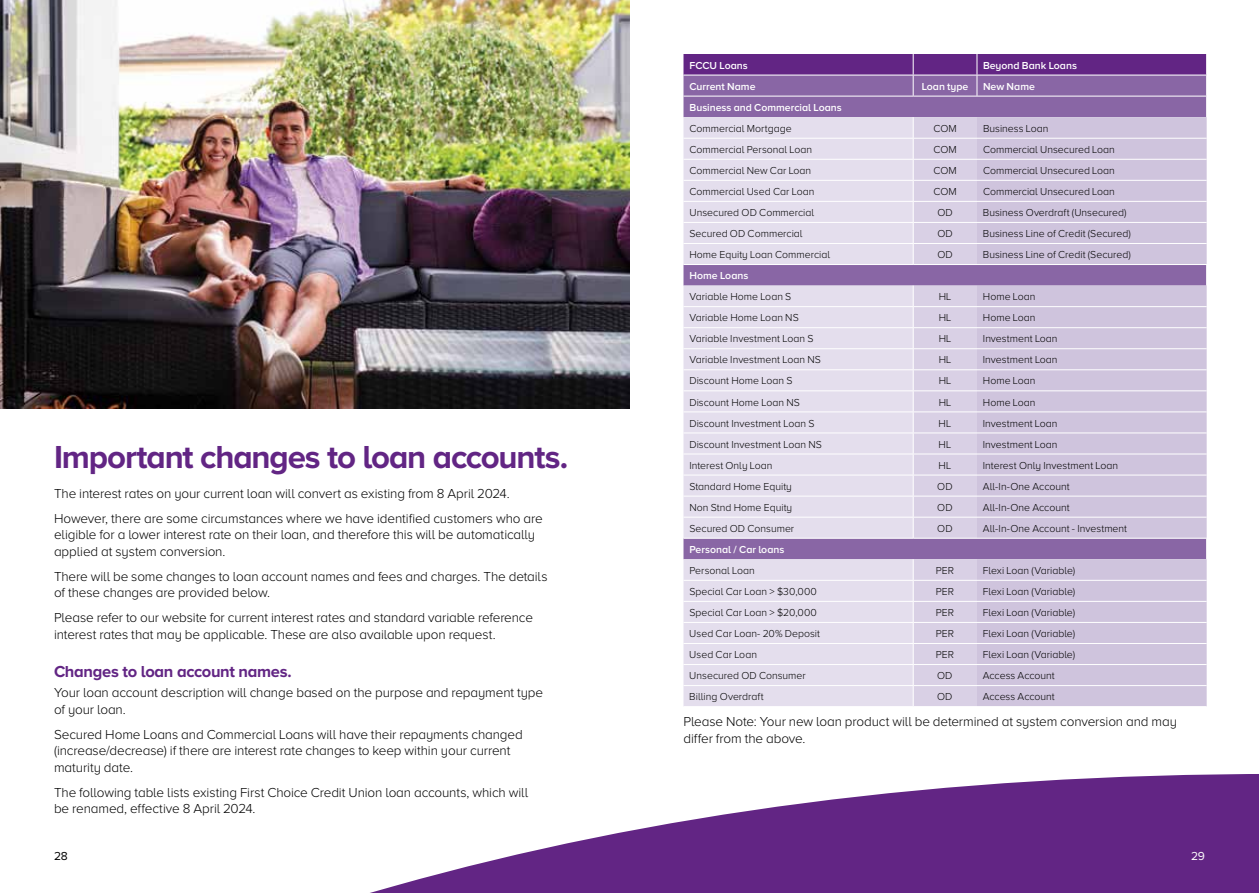
<style>
.page{position:relative;width:1259px;height:893px;background:#fff}
.page>*{position:absolute;margin:0;border:0;box-sizing:border-box;transform-origin:0 0}
.t1{font:700 33px "Proxima Nova A";letter-spacing:-.035em;color:#622584}
.t2{font:700 16.5px "Proxima Nova A";letter-spacing:-.02em;color:#622584}
.t3{font:300 13.5px/16.5px "Proxima Nova A";letter-spacing:-.01em;color:#000}
.t4{font:12px "Proxima Nova A";color:#000}
.t5{font:12px "Proxima Nova A";color:#fff}
.t6{font:300 10.5px "Proxima Nova A";color:#000}
.t7{font:600 10.5px "Proxima Nova A";color:#fff}
</style>
<div class="page">
<img style="left:0;top:0;width:629px;height:408px">
<svg style="left:683px;top:54px;width:524px;height:653px;background:#cdc0db"></svg>
<svg style="left:370px;top:774px;width:889px;height:119px;fill:#622584"></svg>
<h1 class="t1" style="left:54px;top:438px;width:515px">Important changes to loan accounts.</h1>
<p class="t3" style="left:54px;top:480px;width:490px;line-height:25px">The interest rates on your current loan will convert as existing from 8 April 2024.<br>However, there are some circumstances where we have identified customers who are</p>
<p class="t3" style="left:54px;top:526px;width:483px">eligible for a lower interest rate on their loan, and therefore this will be automatically applied at system conversion.</p>
<p class="t3" style="left:54px;top:568px;width:495px">There will be some changes to loan account names and fees and charges. The details of these changes are provided below.</p>
<p class="t3" style="left:54px;top:609px;width:480px">Please refer to our website for current interest rates and standard variable reference interest rates that may be applicable. These are also available upon request.</p>
<h2 class="t2" style="left:54px;top:662px;width:239px">Changes to loan account names.</h2>
<p class="t3" style="left:54px;top:684px;width:491px">Your loan account description will change based on the purpose and repayment type of your loan.</p>
<p class="t3" style="left:54px;top:726px;width:470px">Secured Home Loans and Commercial Loans will have their repayments changed (increase/decrease) if there are interest rate changes to keep within your current maturity date.</p>
<p class="t3" style="left:54px;top:784px;width:475px">The following table lists existing First Choice Credit Union loan accounts, which will be renamed, effective 8 April 2024.</p>
<p class="t7" style="left:689px;top:59px;width:60px">FCCU Loans</p>
<p class="t7" style="left:983px;top:59px;width:95px">Beyond Bank Loans</p>
<p class="t7" style="left:689px;top:80px;width:67px">Current Name</p>
<p class="t7" style="left:921px;top:80px;width:48px">Loan type</p>
<p class="t7" style="left:983px;top:80px;width:53px">New Name</p>
<p class="t7" style="left:689px;top:101px;width:154px">Business and Commercial Loans</p>
<p class="t6" style="left:689px;top:123px;width:104px">Commercial Mortgage</p>
<p class="t6" style="left:933px;top:123px;width:25px">COM</p>
<p class="t6" style="left:983px;top:123px;width:67px">Business Loan</p>
<p class="t6" style="left:689px;top:144px;width:124px">Commercial Personal Loan</p>
<p class="t6" style="left:933px;top:144px;width:25px">COM</p>
<p class="t6" style="left:983px;top:144px;width:133px">Commercial Unsecured Loan</p>
<p class="t6" style="left:689px;top:165px;width:123px">Commercial New Car Loan</p>
<p class="t6" style="left:933px;top:165px;width:25px">COM</p>
<p class="t6" style="left:983px;top:165px;width:133px">Commercial Unsecured Loan</p>
<p class="t6" style="left:689px;top:186px;width:126px">Commercial Used Car Loan</p>
<p class="t6" style="left:933px;top:186px;width:25px">COM</p>
<p class="t6" style="left:983px;top:186px;width:133px">Commercial Unsecured Loan</p>
<p class="t6" style="left:689px;top:207px;width:126px">Unsecured OD Commercial</p>
<p class="t6" style="left:937px;top:207px;width:17px">OD</p>
<p class="t6" style="left:983px;top:207px;width:145px">Business Overdraft (Unsecured)</p>
<p class="t6" style="left:689px;top:228px;width:115px">Secured OD Commercial</p>
<p class="t6" style="left:937px;top:228px;width:17px">OD</p>
<p class="t6" style="left:983px;top:228px;width:149px">Business Line of Credit (Secured)</p>
<p class="t6" style="left:689px;top:249px;width:142px">Home Equity Loan Commercial</p>
<p class="t6" style="left:937px;top:249px;width:17px">OD</p>
<p class="t6" style="left:983px;top:249px;width:149px">Business Line of Credit (Secured)</p>
<p class="t7" style="left:689px;top:270px;width:60px">Home Loans</p>
<p class="t6" style="left:689px;top:291px;width:103px">Variable Home Loan S</p>
<p class="t6" style="left:938px;top:291px;width:14px">HL</p>
<p class="t6" style="left:983px;top:291px;width:54px">Home Loan</p>
<p class="t6" style="left:689px;top:312px;width:111px">Variable Home Loan NS</p>
<p class="t6" style="left:938px;top:312px;width:14px">HL</p>
<p class="t6" style="left:983px;top:312px;width:54px">Home Loan</p>
<p class="t6" style="left:689px;top:333px;width:125px">Variable Investment Loan S</p>
<p class="t6" style="left:938px;top:333px;width:14px">HL</p>
<p class="t6" style="left:983px;top:333px;width:76px">Investment Loan</p>
<p class="t6" style="left:689px;top:354px;width:133px">Variable Investment Loan NS</p>
<p class="t6" style="left:938px;top:354px;width:14px">HL</p>
<p class="t6" style="left:983px;top:354px;width:76px">Investment Loan</p>
<p class="t6" style="left:689px;top:375px;width:105px">Discount Home Loan S</p>
<p class="t6" style="left:938px;top:375px;width:14px">HL</p>
<p class="t6" style="left:983px;top:375px;width:54px">Home Loan</p>
<p class="t6" style="left:689px;top:396px;width:112px">Discount Home Loan NS</p>
<p class="t6" style="left:938px;top:396px;width:14px">HL</p>
<p class="t6" style="left:983px;top:396px;width:54px">Home Loan</p>
<p class="t6" style="left:689px;top:417px;width:127px">Discount Investment Loan S</p>
<p class="t6" style="left:938px;top:417px;width:14px">HL</p>
<p class="t6" style="left:983px;top:417px;width:76px">Investment Loan</p>
<p class="t6" style="left:689px;top:438px;width:134px">Discount Investment Loan NS</p>
<p class="t6" style="left:938px;top:438px;width:14px">HL</p>
<p class="t6" style="left:983px;top:438px;width:76px">Investment Loan</p>
<p class="t6" style="left:689px;top:459px;width:85px">Interest Only Loan</p>
<p class="t6" style="left:938px;top:459px;width:14px">HL</p>
<p class="t6" style="left:983px;top:459px;width:137px">Interest Only Investment Loan</p>
<p class="t6" style="left:689px;top:480px;width:104px">Standard Home Equity</p>
<p class="t6" style="left:937px;top:480px;width:17px">OD</p>
<p class="t6" style="left:983px;top:480px;width:88px">All-In-One Account</p>
<p class="t6" style="left:689px;top:501px;width:104px">Non Stnd Home Equity</p>
<p class="t6" style="left:937px;top:501px;width:17px">OD</p>
<p class="t6" style="left:983px;top:501px;width:88px">All-In-One Account</p>
<p class="t6" style="left:689px;top:523px;width:106px">Secured OD Consumer</p>
<p class="t6" style="left:937px;top:523px;width:17px">OD</p>
<p class="t6" style="left:983px;top:523px;width:146px">All-In-One Account - Investment</p>
<p class="t7" style="left:689px;top:543px;width:96px">Personal / Car loans</p>
<p class="t6" style="left:689px;top:565px;width:67px">Personal Loan</p>
<p class="t6" style="left:936px;top:565px;width:20px">PER</p>
<p class="t6" style="left:983px;top:565px;width:94px">Flexi Loan (Variable)</p>
<p class="t6" style="left:689px;top:586px;width:129px">Special Car Loan &gt; $30,000</p>
<p class="t6" style="left:936px;top:586px;width:20px">PER</p>
<p class="t6" style="left:983px;top:586px;width:94px">Flexi Loan (Variable)</p>
<p class="t6" style="left:689px;top:607px;width:129px">Special Car Loan &gt; $20,000</p>
<p class="t6" style="left:936px;top:607px;width:20px">PER</p>
<p class="t6" style="left:982px;top:607px;width:94px">Flexi Loan (Variable)</p>
<p class="t6" style="left:689px;top:628px;width:132px">Used Car Loan- 20% Deposit</p>
<p class="t6" style="left:935px;top:628px;width:20px">PER</p>
<p class="t6" style="left:982px;top:628px;width:94px">Flexi Loan (Variable)</p>
<p class="t6" style="left:689px;top:649px;width:69px">Used Car Loan</p>
<p class="t6" style="left:935px;top:649px;width:20px">PER</p>
<p class="t6" style="left:982px;top:649px;width:94px">Flexi Loan (Variable)</p>
<p class="t6" style="left:689px;top:670px;width:118px">Unsecured OD Consumer</p>
<p class="t6" style="left:937px;top:670px;width:17px">OD</p>
<p class="t6" style="left:982px;top:670px;width:74px">Access Account</p>
<p class="t6" style="left:689px;top:691px;width:76px">Billing Overdraft</p>
<p class="t6" style="left:937px;top:691px;width:17px">OD</p>
<p class="t6" style="left:982px;top:691px;width:74px">Access Account</p>
<p class="t3" style="left:683px;top:713px;width:495px">Please Note: Your new loan product will be determined at system conversion and may differ from the above.</p>
<p class="t4" style="left:54px;top:849px;width:15px">28</p>
<p class="t5" style="left:1191px;top:849px;width:15px">29</p>
</div>
